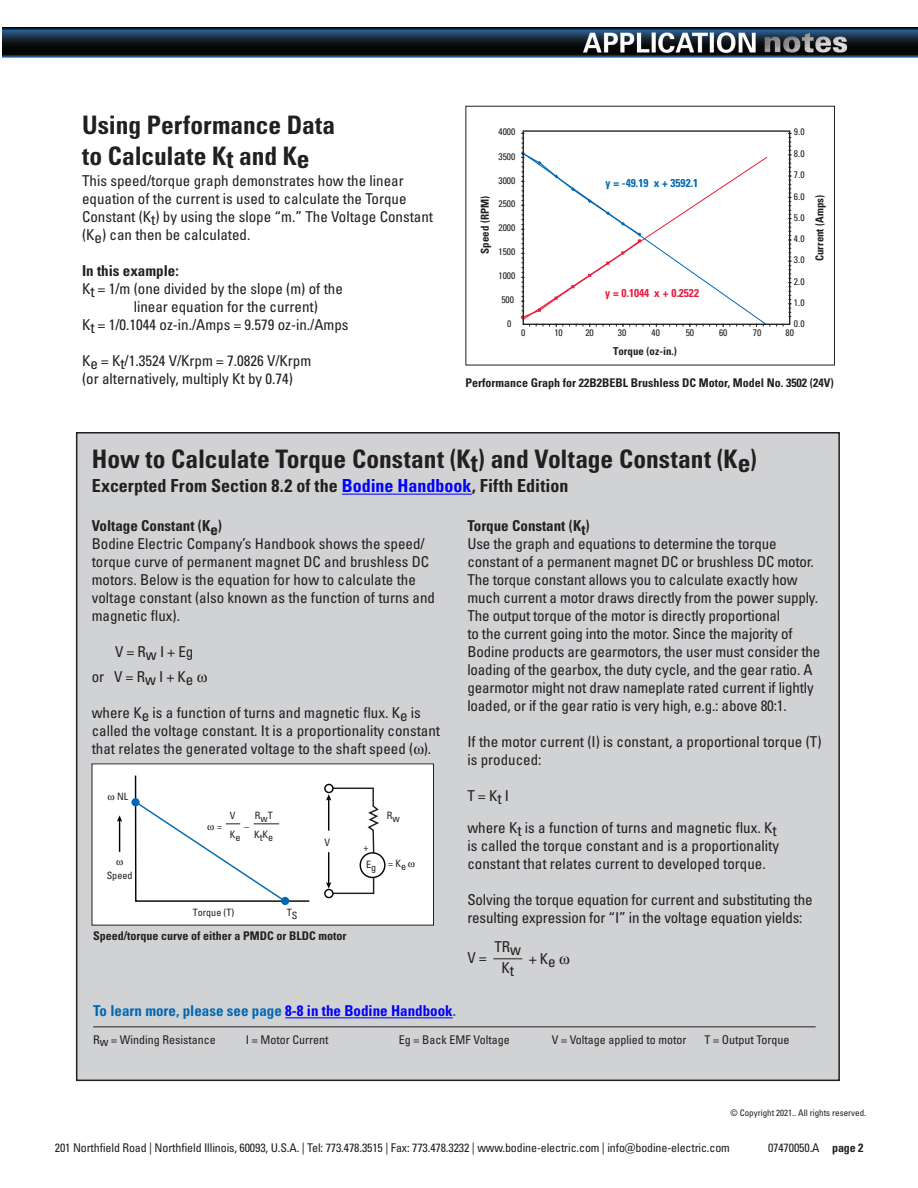
<style>
.page{position:relative;width:918px;height:1188px;background:#fff}
.page>*{position:absolute;margin:0;border:0;box-sizing:border-box;transform-origin:0 0}
.t1{font:700 condensed 25.5px/30.6px "Univers LT Pro";color:#231f20}
.t2{font:700 condensed 18px "Univers LT Pro";color:#231f20}
.t3{font:condensed 15px/18px "Univers LT Pro";color:#231f20}
.t4{font:700 condensed 15px "Univers LT Pro";color:#231f20}
.t5{font:700 condensed 15px "Univers LT Pro";color:#0168b3}
.t6{font:condensed 12px "Univers LT Pro";letter-spacing:-.01em;color:#231f20}
.t7{font:700 condensed 12px "Univers LT Pro";color:#231f20}
.t8{font:700 condensed 11.4px "Univers";color:#ed1a3a}
.t9{font:700 condensed 11.4px "Univers";color:#0168b3}
.t10{font:700 condensed 10.95px "Univers";color:#231f20}
.t11{font:condensed 10.05px/20.2px "Univers";color:#231f20}
.t12{font:condensed 9.6px "Univers";letter-spacing:-.005em;color:#231f20}
.t13{font:condensed 9px "Univers LT Pro";color:#231f20}
.s1{color:#00f}
.s2{font-weight:700}
</style>
<div class="page">
<img style="left:2px;top:27px;width:916px;height:31px">
<div style="left:77px;top:433px;width:762px;height:647px;background:#d1d2d4"></div>
<svg style="left:790px;top:133px;width:1px;height:184px"></svg>
<svg style="left:521px;top:133px;width:249px;height:194px"></svg>
<div style="left:523px;top:130px;width:267px;height:195px;border:1px solid #231f20"></div>
<svg style="left:493px;top:958px;width:29px;height:1px"></svg>
<hr style="left:342px;top:494px;width:130px;height:1px;background:#00f">
<div style="left:92px;top:764px;width:342px;height:161px;background:#fff"></div>
<hr style="left:119px;top:820px;width:1px;height:32px;background:#040503">
<svg style="left:117px;top:815px;width:5px;height:7px"></svg>
<div style="left:131px;top:798px;width:9px;height:8px;border:1px solid #0168b3;border-radius:50%"></div>
<div style="left:281px;top:897px;width:8px;height:8px;border:1px solid #0168b3;border-radius:50%"></div>
<svg style="left:326px;top:787px;width:55px;height:108px"></svg>
<div style="left:325px;top:784px;width:8px;height:9px;background:#fff;border-radius:50%"></div>
<div style="left:324px;top:784px;width:10px;height:9px;border:1px solid #040503;border-radius:50%"></div>
<div style="left:360px;top:853px;width:25px;height:24px;background:#fff;border-radius:50%"></div>
<div style="left:360px;top:852px;width:26px;height:26px;border:1px solid #040503;border-radius:50%"></div>
<div style="left:325px;top:890px;width:8px;height:8px;background:#fff;border-radius:50%"></div>
<div style="left:324px;top:889px;width:10px;height:9px;border:1px solid #040503;border-radius:50%"></div>
<hr style="left:285px;top:1017px;width:168px;height:1px;background:#00f">
<hr style="left:93px;top:1026px;width:723px;height:1px;background:#231f20">
<svg style="left:133px;top:775px;width:177px;height:128px"></svg>
<h1 class="t1" style="left:82px;top:110px;width:255px">Using Performance Data to Calculate Kt and Ke</h1>
<p class="t3" style="left:82px;top:171px;width:353px">This speed/torque graph demonstrates how the linear equation of the current is used to calculate the Torque Constant (Kt) by using the slope “m.” The Voltage Constant (Ke) can then be calculated.</p>
<p class="t4" style="left:82px;top:261px;width:98px">In this example:</p>
<p class="t3" style="left:82px;top:279px;width:262px">Kt = 1/m (one divided by the slope (m) of the</p>
<p class="t3" style="left:134px;top:297px;width:186px">linear equation for the current)</p>
<p class="t3" style="left:82px;top:315px;width:268px">Kt = 1/0.1044 oz-in./Amps = 9.579 oz-in./Amps</p>
<p class="t3" style="left:82px;top:351px;width:231px">Ke = Kt/1.3524 V/Krpm = 7.0826 V/Krpm (or alternatively, multiply Kt by 0.74)</p>
<p class="t12" style="left:499px;top:126px;width:18px">4000</p>
<p class="t12" style="left:794px;top:126px;width:12px">9.0</p>
<p class="t12" style="left:499px;top:150px;width:18px">3500</p>
<p class="t12" style="left:794px;top:147px;width:12px">8.0</p>
<p class="t12" style="left:499px;top:174px;width:18px">3000</p>
<p class="t9" style="left:606px;top:176px;width:94px">y = -49.19 x + 3592.1</p>
<p class="t12" style="left:794px;top:169px;width:12px">7.0</p>
<p class="t10" style="left:478px;top:254px;width:59px;rotate:-90deg">Speed (RPM)</p>
<p class="t12" style="left:499px;top:198px;width:18px">2500</p>
<p class="t12" style="left:499px;top:222px;width:18px">2000</p>
<p class="t12" style="left:499px;top:246px;width:18px">1500</p>
<p class="t12" style="left:794px;top:190px;width:12px">6.0</p>
<p class="t12" style="left:794px;top:211px;width:12px">5.0</p>
<p class="t12" style="left:794px;top:233px;width:12px">4.0</p>
<p class="t12" style="left:794px;top:254px;width:12px">3.0</p>
<p class="t12" style="left:499px;top:270px;width:18px">1000</p>
<p class="t12" style="left:794px;top:275px;width:12px">2.0</p>
<p class="t12" style="left:501px;top:294px;width:14px">500</p>
<p class="t8" style="left:605px;top:286px;width:95px">y = 0.1044 x + 0.2522</p>
<p class="t12" style="left:794px;top:296px;width:12px">1.0</p>
<p class="t12" style="left:507px;top:318px;width:6px">0</p>
<p class="t12" style="left:794px;top:318px;width:12px">0.0</p>
<p class="t12" style="left:521px;top:327px;width:6px">0</p>
<p class="t12" style="left:554px;top:327px;width:10px">10</p>
<p class="t12" style="left:585px;top:327px;width:10px">20</p>
<p class="t12" style="left:618px;top:327px;width:10px">30</p>
<p class="t12" style="left:652px;top:327px;width:10px">40</p>
<p class="t12" style="left:686px;top:327px;width:10px">50</p>
<p class="t12" style="left:719px;top:327px;width:10px">60</p>
<p class="t12" style="left:753px;top:327px;width:10px">70</p>
<p class="t12" style="left:786px;top:327px;width:10px">80</p>
<p class="t10" style="left:613px;top:344px;width:65px">Torque (oz-in.)</p>
<p class="t10" style="left:813px;top:261px;width:68px;rotate:-90deg">Current (Amps)</p>
<p class="t7" style="left:465px;top:375px;width:370px">Performance Graph for 22B2BEBL Brushless DC Motor, Model No. 3502 (24V)</p>
<h1 class="t1" style="left:92px;top:443px;width:667px">How to Calculate Torque Constant (Kt) and Voltage Constant (Ke)</h1>
<p class="t2" style="left:92px;top:475px;width:478px">Excerpted From Section 8.2 of the <span class="s1">Bodine Handbook</span>, Fifth Edition</p>
<p class="t4" style="left:92px;top:516px;width:132px">Voltage Constant (Ke)</p>
<p class="t3" style="left:92px;top:534px;width:345px">Bodine Electric Company’s Handbook shows the speed/ torque curve of permanent magnet DC and brushless DC motors. Below is the equation for how to calculate the voltage constant (also known as the function of turns and magnetic flux).</p>
<p class="t3" style="left:92px;top:639px;width:103px;line-height:24.8px;text-align:right">V = Rw I + Eg<br>or V = Rw I + Ke</p>
<p class="t3" style="left:92px;top:703px;width:350px">where Ke is a function of turns and magnetic flux. Ke is called the voltage constant. It is a proportionality constant that relates the generated voltage to the shaft speed ( ).</p>
<p class="t11" style="left:117px;top:787px;width:13px">NL</p>
<p class="t11" style="left:107px;top:865px;width:27px">Speed</p>
<p class="t11" style="left:230px;top:805px;width:12px">V<br>Ke</p>
<p class="t11" style="left:255px;top:805px;width:19px">RwT</p>
<p class="t11" style="left:217px;top:816px;width:7px">=</p>
<p class="t11" style="left:244px;top:816px;width:7px">–</p>
<p class="t11" style="left:254px;top:825px;width:21px">KtKe</p>
<p class="t11" style="left:193px;top:902px;width:43px">Torque (T)</p>
<p class="t11" style="left:287px;top:904px;width:12px">TS</p>
<p class="t11" style="left:325px;top:832px;width:7px">V</p>
<p class="t7" style="left:93px;top:928px;width:255px">Speed/torque curve of either a PMDC or BLDC motor</p>
<p class="t11" style="left:364px;top:837px;width:7px">+</p>
<p class="t11" style="left:366px;top:856px;width:12px">Eg</p>
<p class="t11" style="left:387px;top:806px;width:14px">Rw</p>
<p class="t11" style="left:388px;top:853px;width:19px">= Ke</p>
<p class="t4" style="left:467px;top:516px;width:124px">Torque Constant (Kt)</p>
<p class="t3" style="left:467px;top:534px;width:355px">Use the graph and equations to determine the torque constant of a permanent magnet DC or brushless DC motor.<br>The torque constant allows you to calculate exactly how much current a motor draws directly from the power supply.<br>The output torque of the motor is directly proportional<br>to the current going into the motor. Since the majority of Bodine products are gearmotors, the user must consider the loading of the gearbox, the duty cycle, and the gear ratio. A gearmotor might not draw nameplate rated current if lightly loaded, or if the gear ratio is very high, e.g.: above 80:1.</p>
<p class="t3" style="left:467px;top:732px;width:356px">If the motor current (I) is constant, a proportional torque (T) is produced:</p>
<p class="t3" style="left:467px;top:779px;width:311px;line-height:32.4px">T = Kt I<br>where Kt is a function of turns and magnetic flux. Kt</p>
<p class="t3" style="left:467px;top:837px;width:313px">is called the torque constant and is a proportionality constant that relates current to developed torque.</p>
<p class="t3" style="left:467px;top:891px;width:347px">Solving the torque equation for current and substituting the resulting expression for “I” in the voltage equation yields:</p>
<p class="t3" style="left:494px;top:935px;width:28px;line-height:22.5px;text-align:center">TRw<br>Kt</p>
<p class="t3" style="left:467px;top:949px;width:21px">V =</p>
<p class="t3" style="left:529px;top:949px;width:28px">+ Ke</p>
<p class="t5" style="left:93px;top:1002px;width:364px">To learn more, please see page <span class="s1">8-8 in the Bodine Handbook</span>.</p>
<p class="t6" style="left:93px;top:1032px;width:124px">Rw = Winding Resistance</p>
<p class="t6" style="left:246px;top:1032px;width:84px">I = Motor Current</p>
<p class="t6" style="left:399px;top:1032px;width:112px">Eg = Back EMF Voltage</p>
<p class="t6" style="left:552px;top:1032px;width:136px">V = Voltage applied to motor</p>
<p class="t6" style="left:705px;top:1032px;width:86px">T = Output Torque</p>
<p class="t13" style="left:731px;top:1107px;width:137px">© Copyright 2021.. All rights reserved.</p>
<p class="t6" style="left:55px;top:1140px;width:677px">201 Northfield Road | Northfield Illinois, 60093, U.S.A. | Tel: 773.478.3515 | Fax: 773.478.3232 | www.bodine-electric.com | info@bodine-electric.com</p>
<p class="t6" style="left:768px;top:1140px;width:97px">07470050.A <span class="s2">page 2</span></p>
</div>
